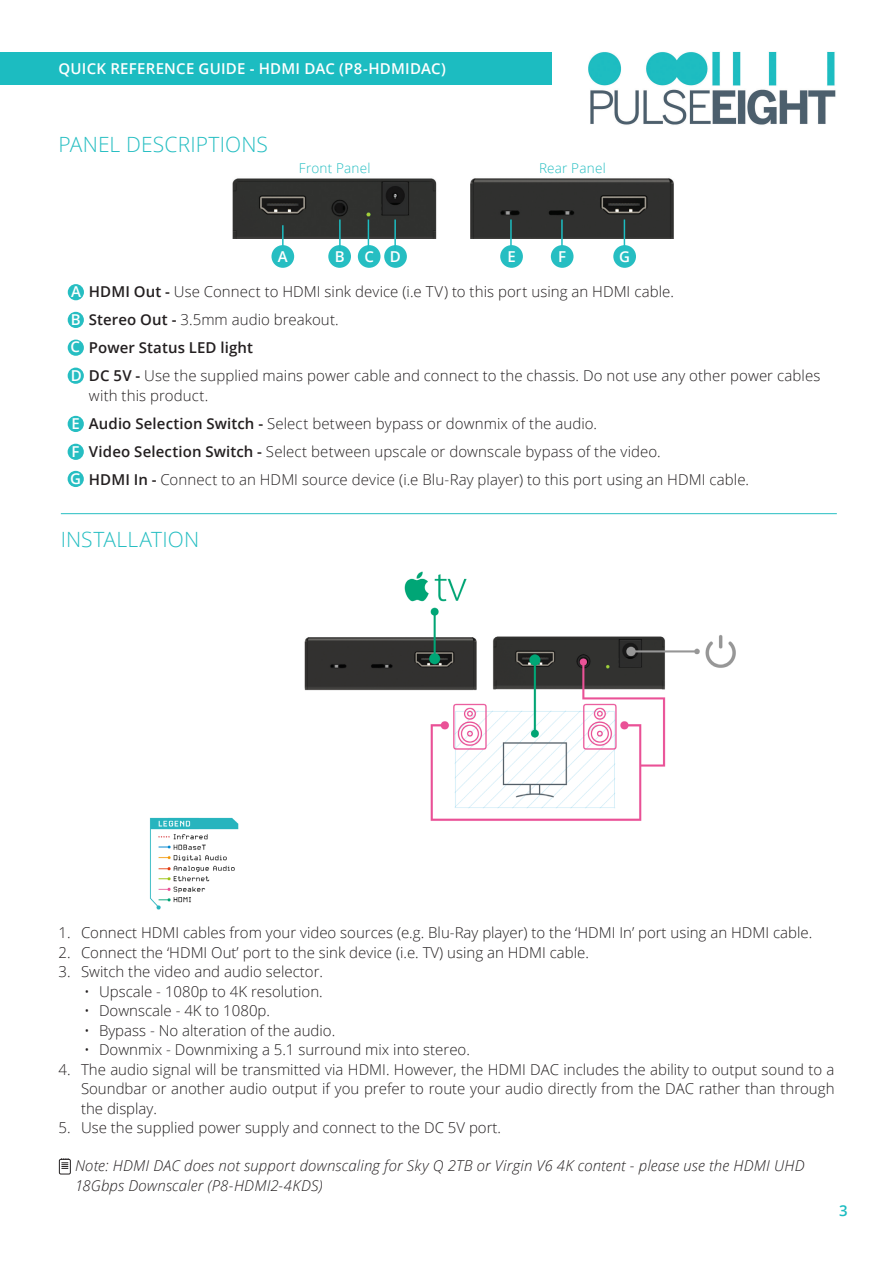
<style>
.page{position:relative;width:893px;height:1263px;background:#fff}
.page>*{position:absolute;margin:0;border:0;box-sizing:border-box;transform-origin:0 0}
.Contents_Title{font:300 21px "Open Sans";letter-spacing:.005em;color:#26bec2}
.t1{font:300 15px/19.5px "Open Sans";color:#231f20}
.Warning{font:italic 300 15px/19.5px "Open Sans";letter-spacing:.01em;color:#231f20}
.t2{font:600 15px "Open Sans";letter-spacing:.015em;color:#fff}
.t3{font:600 15px "Open Sans";letter-spacing:.005em;color:#231f20}
.t4{font:600 15px "Open Sans";color:#1cbcc1}
.Contents_Title-2{font:300 13.5px "Open Sans";letter-spacing:.02em;color:#26bec2}
.s1{font-weight:600}
</style>
<div class="page">
<div style="left:0;top:52px;width:552px;height:33px;background:#1cbcc1"></div>
<img style="left:588px;top:51px;width:248px;height:74px">
<img style="left:232px;top:178px;width:205px;height:61px">
<img style="left:470px;top:178px;width:204px;height:61px">
<hr style="left:61px;top:513px;width:776px;height:1px;background:#26bec2">
<div style="left:68px;top:284px;width:16px;height:16px;background:#26bec2;border-radius:50%"></div>
<div style="left:68px;top:312px;width:16px;height:16px;background:#26bec2;border-radius:50%"></div>
<div style="left:68px;top:340px;width:16px;height:16px;background:#26bec2;border-radius:50%"></div>
<div style="left:68px;top:368px;width:16px;height:16px;background:#26bec2;border-radius:50%"></div>
<div style="left:68px;top:444px;width:16px;height:16px;background:#26bec2;border-radius:50%"></div>
<div style="left:68px;top:471px;width:16px;height:16px;background:#26bec2;border-radius:50%"></div>
<div style="left:68px;top:416px;width:16px;height:16px;background:#26bec2;border-radius:50%"></div>
<div style="left:358px;top:245px;width:22px;height:23px;background:#26bec2;border-radius:50%"></div>
<div style="left:328px;top:245px;width:23px;height:23px;background:#26bec2;border-radius:50%"></div>
<div style="left:384px;top:245px;width:23px;height:23px;background:#26bec2;border-radius:50%"></div>
<hr style="left:282px;top:225px;width:2px;height:33px;background:#1cbcc1">
<hr style="left:394px;top:219px;width:2px;height:39px;background:#1cbcc1">
<hr style="left:368px;top:219px;width:1px;height:39px;background:#1cbcc1">
<hr style="left:339px;top:219px;width:2px;height:39px;background:#1cbcc1">
<hr style="left:510px;top:219px;width:2px;height:39px;background:#1cbcc1">
<div style="left:271px;top:245px;width:23px;height:23px;background:#26bec2;border-radius:50%"></div>
<div style="left:500px;top:245px;width:23px;height:23px;background:#26bec2;border-radius:50%"></div>
<hr style="left:561px;top:219px;width:2px;height:39px;background:#1cbcc1">
<hr style="left:624px;top:219px;width:1px;height:39px;background:#1cbcc1">
<div style="left:551px;top:245px;width:22px;height:23px;background:#26bec2;border-radius:50%"></div>
<div style="left:613px;top:245px;width:23px;height:23px;background:#26bec2;border-radius:50%"></div>
<img style="left:149px;top:571px;width:587px;height:339px">
<div style="left:59px;top:1159px;width:12px;height:15px;border:1px solid #231f20;border-radius:2px"></div>
<svg style="left:61px;top:1158px;width:8px;height:11px"></svg>
<p class="t2" style="left:58px;top:58px;width:389px">QUICK REFERENCE GUIDE - HDMI DAC (P8-HDMIDAC)</p>
<p class="Contents_Title" style="left:58px;top:130px;width:211px">PANEL DESCRIPTIONS</p>
<p class="Contents_Title-2" style="left:299px;top:159px;width:73px">Front Panel</p>
<p class="Contents_Title-2" style="left:539px;top:159px;width:68px">Rear Panel</p>
<p class="t2" style="left:278px;top:246px;width:11px">A</p>
<p class="t2" style="left:335px;top:246px;width:11px">B</p>
<p class="t2" style="left:364px;top:246px;width:11px">C</p>
<p class="t2" style="left:390px;top:246px;width:13px">D</p>
<p class="t2" style="left:507px;top:246px;width:10px">E</p>
<p class="t2" style="left:558px;top:246px;width:9px">F</p>
<p class="t2" style="left:619px;top:246px;width:12px">G</p>
<p class="t1" style="left:89px;top:282px;width:586px"><span class="s1">HDMI Out -</span> Use Connect to HDMI sink device (i.e TV) to this port using an HDMI cable.</p>
<p class="t1" style="left:89px;top:310px;width:251px"><span class="s1">Stereo Out -</span> 3.5mm audio breakout.</p>
<p class="t3" style="left:89px;top:338px;width:166px">Power Status LED light</p>
<p class="t1" style="left:89px;top:366px;width:733px"><span class="s1">DC 5V -</span> Use the supplied mains power cable and connect to the chassis. Do not use any other power cables with this product.</p>
<p class="t1" style="left:89px;top:413px;width:510px"><span class="s1">Audio Selection Switch -</span> Select between bypass or downmix of the audio.</p>
<p class="t1" style="left:89px;top:441px;width:573px"><span class="s1">Video Selection Switch -</span> Select between upscale or downscale bypass of the video.</p>
<p class="t1" style="left:89px;top:469px;width:662px"><span class="s1">HDMI In -</span> Connect to an HDMI source device (i.e Blu-Ray player) to this port using an HDMI cable.</p>
<p class="t2" style="left:71px;top:281px;width:11px">A</p>
<p class="t2" style="left:71px;top:309px;width:11px">B</p>
<p class="t2" style="left:71px;top:337px;width:11px">C</p>
<p class="t2" style="left:71px;top:365px;width:13px">D</p>
<p class="t2" style="left:72px;top:413px;width:10px">E</p>
<p class="t2" style="left:71px;top:441px;width:9px">F</p>
<p class="t2" style="left:70px;top:468px;width:12px">G</p>
<p class="Contents_Title" style="left:61px;top:525px;width:140px">INSTALLATION</p>
<p class="t1" style="left:58px;top:922px;width:755px">1. Connect HDMI cables from your video sources (e.g. Blu-Ray player) to the ‘HDMI In’ port using an HDMI cable.</p>
<p class="t1" style="left:58px;top:942px;width:532px">2. Connect the ‘HDMI Out’ port to the sink device (i.e. TV) using an HDMI cable.</p>
<p class="t1" style="left:58px;top:961px;width:266px">3. Switch the video and audio selector.</p>
<p class="t1" style="left:84px;top:981px;width:240px">• Upscale - 1080p to 4K resolution.</p>
<p class="t1" style="left:84px;top:1000px;width:188px">• Downscale - 4K to 1080p.</p>
<p class="t1" style="left:84px;top:1020px;width:253px">• Bypass - No alteration of the audio.</p>
<p class="t1" style="left:84px;top:1039px;width:387px">• Downmix - Downmixing a 5.1 surround mix into stereo.</p>
<p class="t1" style="left:81px;top:1059px;width:755px;text-align:justify;text-indent:-22px">4. The audio signal will be transmitted via HDMI. However, the HDMI DAC includes the ability to output sound to a Soundbar or another audio output if you prefer to route your audio directly from the DAC rather than through the display.</p>
<p class="t1" style="left:58px;top:1117px;width:444px">5. Use the supplied power supply and connect to the DC 5V port.</p>
<p class="Warning" style="left:75px;top:1155px;width:731px">Note: HDMI DAC does not support downscaling for Sky Q 2TB or Virgin V6 4K content - please use the HDMI UHD<br>18Gbps Downscaler (P8-HDMI2-4KDS)</p>
<p class="t4" style="left:839px;top:1200px;width:10px">3</p>
</div>
